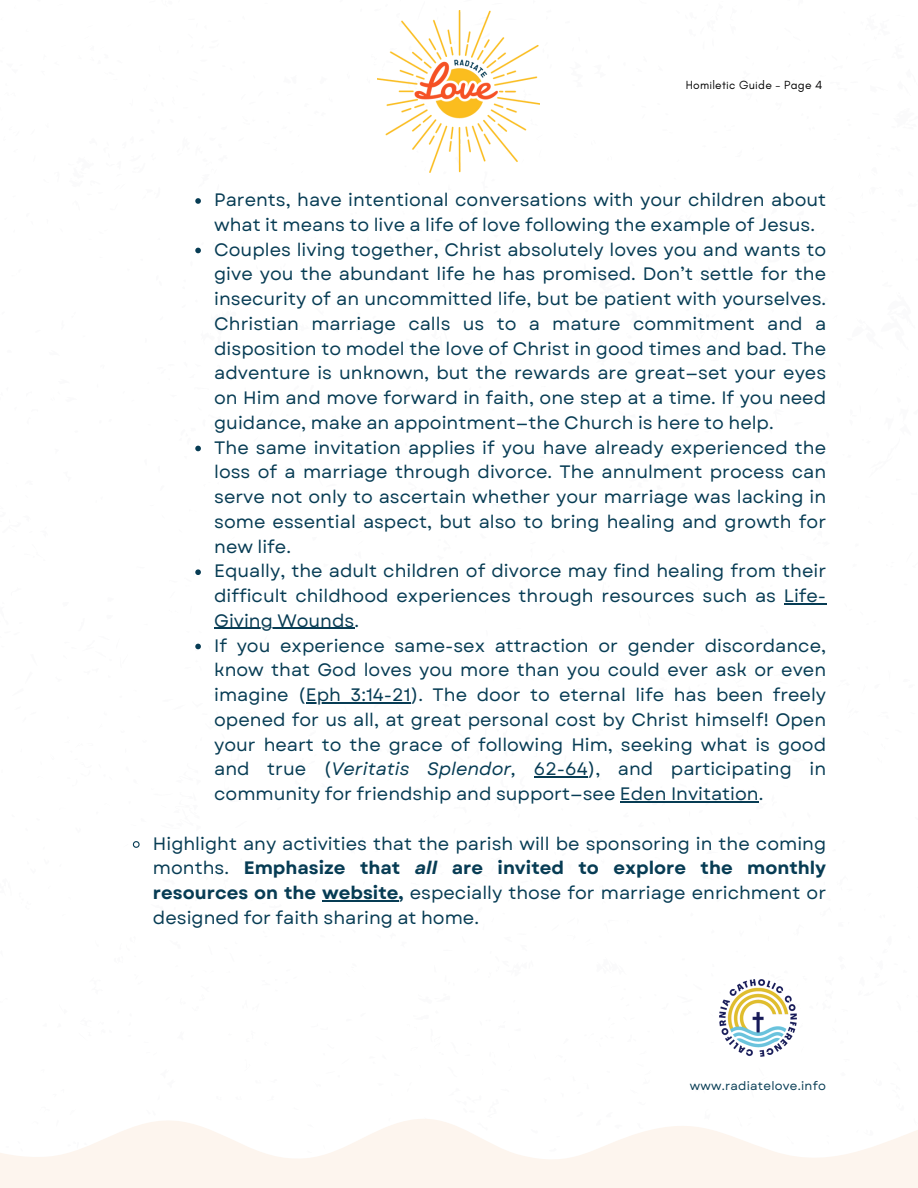
<style>
.page{position:relative;width:918px;height:1188px;background:#fff}
.page>*{position:absolute;margin:0;border:0;box-sizing:border-box;transform-origin:0 0}
.t1{font:18px/24.8px "Garet";color:#073c54}
.t2{font:12px "Garet";letter-spacing:.02em;color:#073c54}
.t3{font:12px "Glacial Indifference";letter-spacing:.02em;color:#000}
.s1{font-style:italic}
.s2{font-weight:700}
.s3{font-weight:700;font-style:italic}
</style>
<div class="page">
<img style="left:378px;top:11px;width:162px;height:162px">
<svg style="left:195px;top:198px;width:6px;height:6px"></svg>
<svg style="left:195px;top:248px;width:6px;height:5px"></svg>
<svg style="left:195px;top:446px;width:6px;height:5px"></svg>
<svg style="left:195px;top:569px;width:6px;height:6px"></svg>
<hr style="left:784px;top:603px;width:42px;height:1px;background:#073c54">
<hr style="left:214px;top:628px;width:140px;height:1px;background:#073c54">
<svg style="left:195px;top:644px;width:6px;height:5px"></svg>
<hr style="left:306px;top:702px;width:105px;height:1px;background:#073c54">
<hr style="left:534px;top:776px;width:54px;height:2px;background:#073c54">
<hr style="left:620px;top:801px;width:139px;height:1px;background:#073c54">
<svg style="left:132px;top:841px;width:8px;height:7px"></svg>
<hr style="left:322px;top:900px;width:76px;height:1px;background:#073c54">
<svg style="left:0;top:1119px;width:918px;height:69px;fill:#fdf5ee"></svg>
<img style="left:719px;top:979px;width:78px;height:78px">
<p class="t3" style="left:686px;top:78px;width:138px">Homiletic Guide - Page 4</p>
<p class="t1" style="left:214px;top:187px;width:613px">Parents, have intentional conversations with your children about what it means to live a life of love following the example of Jesus.</p>
<p class="t1" style="left:214px;top:237px;width:613px;text-align:justify">Couples living together, Christ absolutely loves you and wants to give you the abundant life he has promised. Don’t settle for the insecurity of an uncommitted life, but be patient with yourselves.<br>Christian marriage calls us to a mature commitment and a disposition to model the love of Christ in good times and bad. The adventure is unknown, but the rewards are great—set your eyes on Him and move forward in faith, one step at a time. If you need guidance, make an appointment—the Church is here to help.</p>
<p class="t1" style="left:214px;top:435px;width:613px;text-align:justify">The same invitation applies if you have already experienced the loss of a marriage through divorce. The annulment process can serve not only to ascertain whether your marriage was lacking in some essential aspect, but also to bring healing and growth for new life.</p>
<p class="t1" style="left:214px;top:559px;width:613px">Equally, the adult children of divorce may find healing from their difficult childhood experiences through resources such as Life-</p>
<p class="t1" style="left:214px;top:608px;width:613px">Giving Wounds.<br>If you experience same-sex attraction or gender discordance, know that God loves you more than you could ever ask or even imagine (Eph 3:14-21). The door to eternal life has been freely</p>
<p class="t1" style="left:214px;top:707px;width:613px;text-align:justify">opened for us all, at great personal cost by Christ himself! Open your heart to the grace of following Him, seeking what is good and true (<span class="s1">Veritatis Splendor,</span> 62-64), and participating in community for friendship and support—see Eden Invitation.</p>
<p class="t1" style="left:153px;top:831px;width:675px">Highlight any activities that the parish will be sponsoring in the coming months. <span class="s2">Emphasize that</span></p>
<p class="t1" style="left:153px;top:856px;width:675px;text-align:justify;text-indent:262px"><span class="s3">all</span> <span class="s2">are invited to explore the monthly resources on the website,</span> especially those for marriage enrichment or designed for faith sharing at home.</p>
<p class="t2" style="left:690px;top:1077px;width:138px">www.radiatelove.info</p>
</div>
